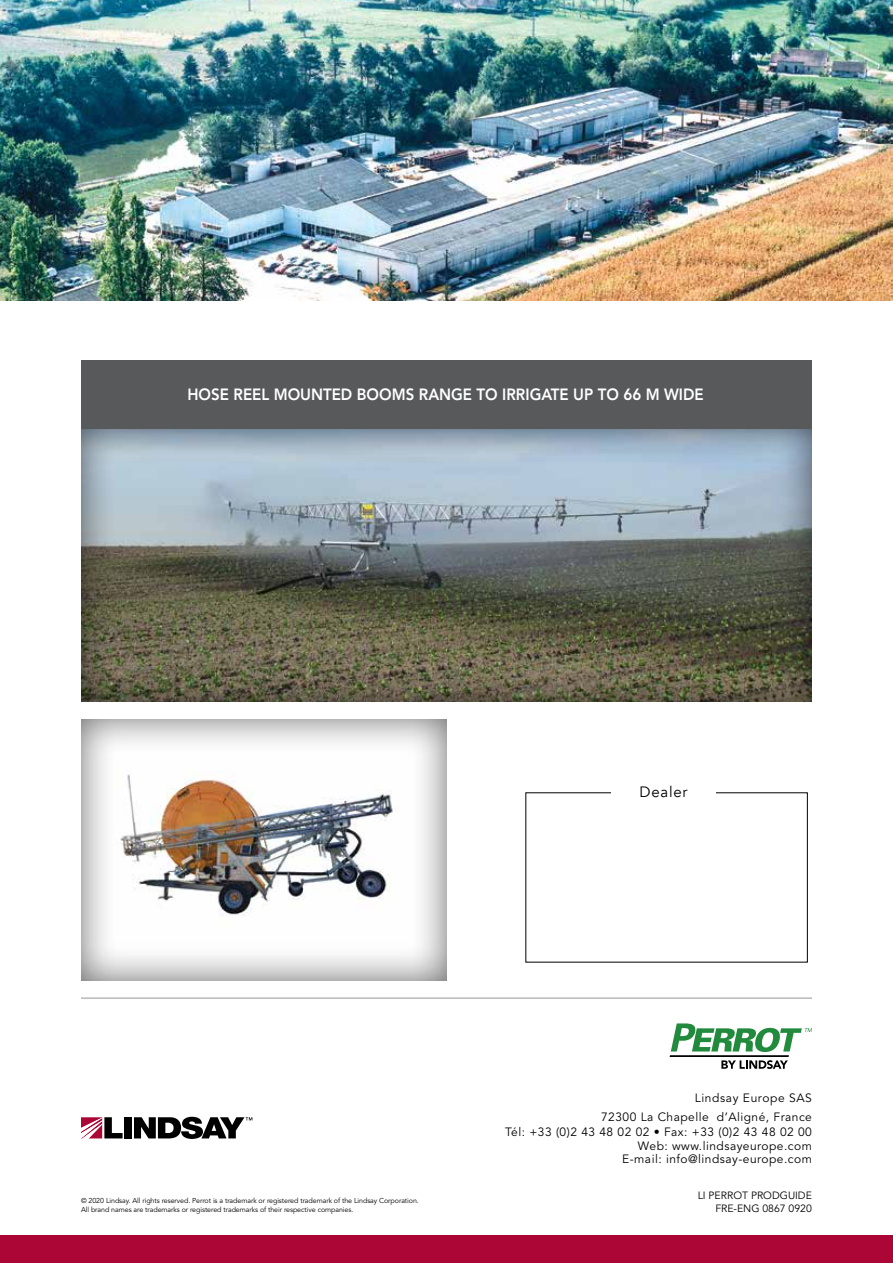
<style>
.page{position:relative;width:893px;height:1263px;background:#fff}
.page>*{position:absolute;margin:0;border:0;box-sizing:border-box;transform-origin:0 0}
.t1{font:800 16.2px "Avenir LT Std";color:#fff;scale:.93 1}
.t2{font:15px "Avenir";letter-spacing:.05em;color:#000}
.t3{font:12px/15px "Avenir LT Std";letter-spacing:.04em;color:#000;text-align:right}
.t4{font:10.5px/12.6px "Avenir LT Std";color:#000;text-align:right}
.t5{font:7.2px/8.6px "Avenir LT Std";letter-spacing:-.01em;color:#000}
</style>
<div class="page">
<hr style="left:81px;top:998px;width:731px;height:1px;background:#939598">
<svg style="left:81px;top:1117px;width:42px;height:21px"></svg>
<div style="left:124px;top:1117px;width:8px;height:21px;background:#000"></div>
<svg style="left:134px;top:1117px;width:118px;height:22px"></svg>
<img style="left:0;top:0;width:893px;height:301px">
<svg style="left:671px;top:1023px;width:141px;height:29px"></svg>
<svg style="left:721px;top:1060px;width:67px;height:9px"></svg>
<hr style="left:670px;top:1055px;width:119px;height:2px;background:#000">
<div style="left:81px;top:359px;width:731px;height:70px;background:#58595b"></div>
<div style="left:81px;top:429px;width:732px;height:273px;background:#000;opacity:.6"></div>
<div style="left:81px;top:719px;width:366px;height:262px;background:#000;opacity:.6"></div>
<div style="left:0;top:1235px;width:893px;height:28px;background:#ab0635"></div>
<h1 class="t1" style="left:187px;top:385px;width:557px">HOSE REEL MOUNTED BOOMS RANGE TO IRRIGATE UP TO 66 M WIDE</h1>
<h2 class="t2" style="left:640px;top:783px;width:49px">Dealer</h2>
<h3 class="t3" style="left:695px;top:1091px;width:119px">Lindsay Europe SAS</h3>
<p class="t5" style="left:81px;top:1197px;width:339px">© 2020 Lindsay. All rights reserved. Perrot is a trademark or registered trademark of the Lindsay Corporation.<br>All brand names are trademarks or registered trademarks of their respective companies.</p>
<h3 class="t3" style="left:505px;top:1110px;width:308px">72300 La Chapelle d’Aligné, France<br>Tél: +33 (0)2 43 48 02 02 • Fax: +33 (0)2 43 48 02 00</h3>
<h3 class="t3" style="left:622px;top:1139px;width:191px;line-height:13.5px">Web: www.lindsayeurope.com<br>E-mail: info@lindsay-europe.com</h3>
<h3 class="t4" style="left:698px;top:1189px;width:116px">LI PERROT PRODGUIDE<br>FRE-ENG 0867 0920</h3>
</div>
